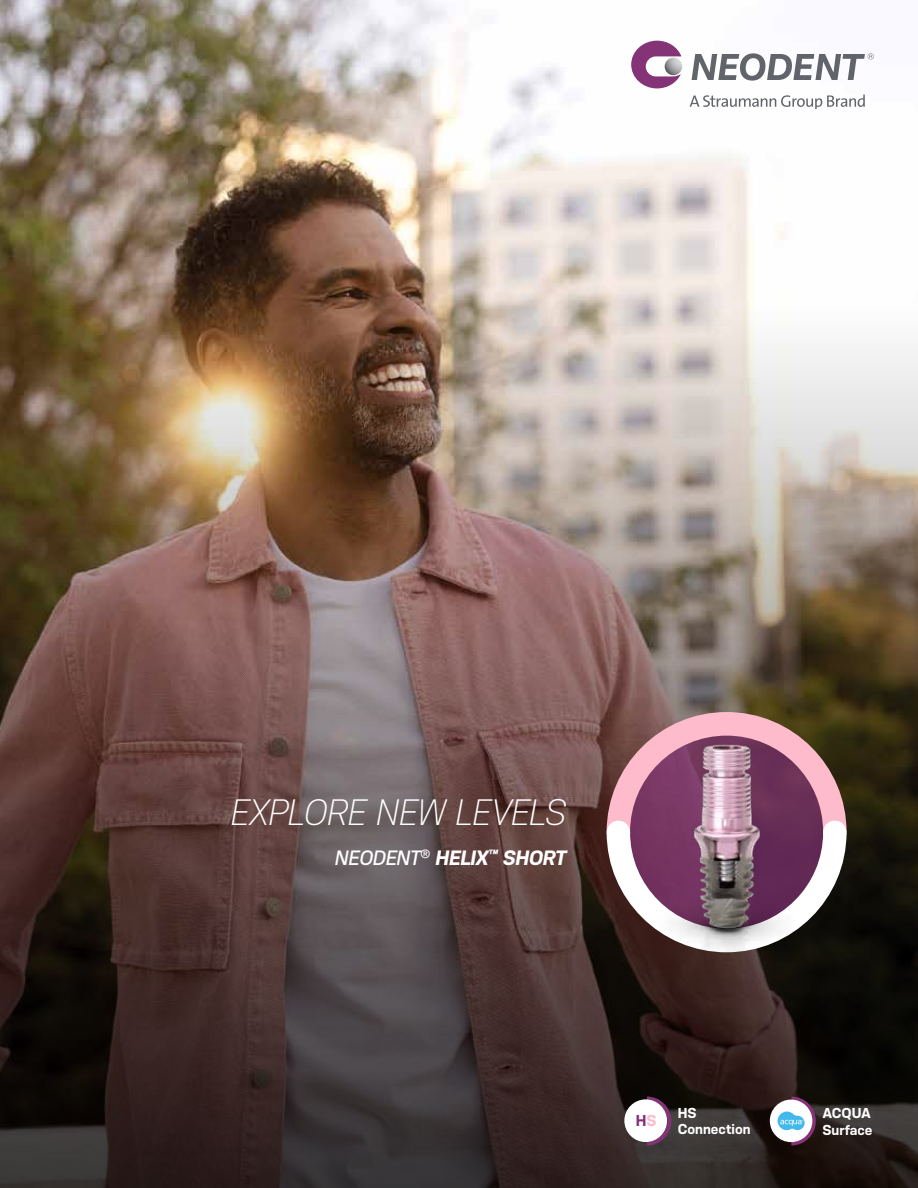
<style>
.page{position:relative;width:918px;height:1188px;background:#fff}
.page>*{position:absolute;margin:0;border:0;box-sizing:border-box;transform-origin:0 0}
.t1{font:italic 300 34.5px "Konsens";letter-spacing:-.035em;color:#fff}
.t2{font:italic 700 19.5px "Konsens";letter-spacing:-.03em;color:#fff}
.t3{font:700 14.85px "Konsens";color:#833376}
.t4{font:700 13.5px/16.2px "Konsens";color:#fff}
.s1{font-weight:500}
.s2{color:#fdbbcb}
</style>
<div class="page">
<img style="left:0;top:0;width:918px;height:1188px">
<svg style="left:607px;top:712px;width:240px;height:240px"></svg>
<div style="left:607px;top:821px;width:23px;height:23px;background:#fff;border-radius:50%"></div>
<div style="left:823px;top:821px;width:24px;height:23px;background:#fff;border-radius:50%"></div>
<img style="left:621px;top:701px;width:207px;height:252px">
<svg style="left:690px;top:95px;width:175px;height:14px"></svg>
<svg style="left:631px;top:41px;width:50px;height:47px"></svg>
<svg style="left:665px;top:58px;width:17px;height:17px"></svg>
<svg style="left:692px;top:53px;width:182px;height:28px"></svg>
<svg style="left:647px;top:1097px;width:24px;height:49px"></svg>
<div style="left:624px;top:1099px;width:43px;height:43px;background:#fff;border-radius:50%"></div>
<div style="left:770px;top:1100px;width:42px;height:42px;background:#fff;border-radius:50%"></div>
<svg style="left:778px;top:1097px;width:38px;height:49px"></svg>
<h1 class="t1" style="left:230px;top:791px;width:338px">EXPLORE NEW LEVELS</h1>
<h2 class="t2" style="left:335px;top:845px;width:234px"><span class="s1">NEODENT</span><sup>®</sup> HELIX<sup>™</sup> SHORT</h2>
<p class="t3" style="left:636px;top:1112px;width:22px">H<span class="s2">S</span></p>
<p class="t4" style="left:678px;top:1104px;width:74px">HS<br>Connection</p>
<p class="t4" style="left:822px;top:1105px;width:52px">ACQUA<br>Surface</p>
</div>
